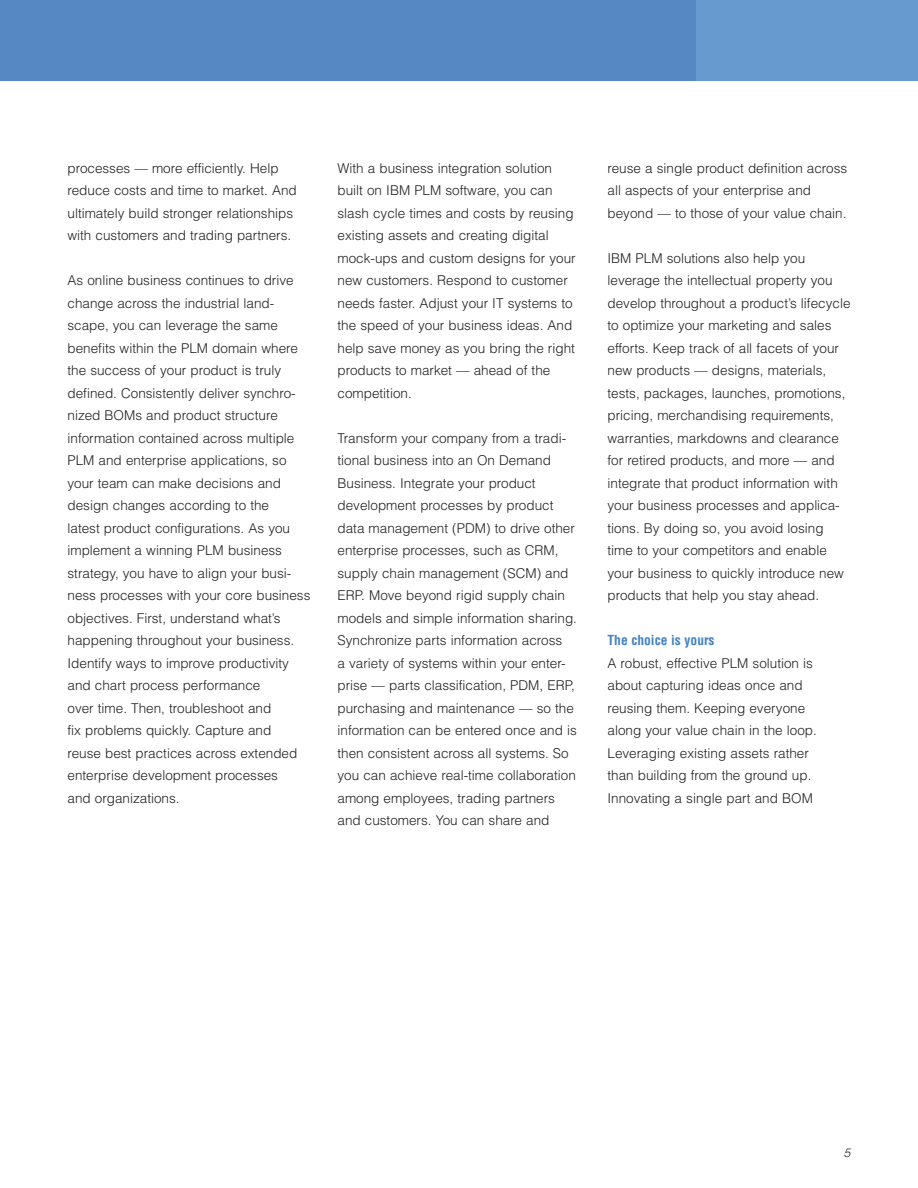
<style>
.page{position:relative;width:918px;height:1188px;background:#fff}
.page>*{position:absolute;margin:0;border:0;box-sizing:border-box;transform-origin:0 0}
.Body_1{font:300 13.5px/22.5px "Helvetica";color:#231f20}
.Sub_1_A_Blue{font:700 condensed 13.5px "Helvetica";color:#4181c3}
.t1{font:italic 300 12px "Helvetica";color:#231f20}
</style>
<div class="page">
<div style="left:0;top:0;width:918px;height:81px;background:#679acf"></div>
<div style="left:0;top:0;width:695px;height:81px;background:#5689c4"></div>
<p class="Body_1" style="left:68px;top:157px;width:231px">processes — more efficiently. Help reduce costs and time to market. And ultimately build stronger relationships with customers and trading partners.</p>
<p class="Body_1" style="left:68px;top:269px;width:244px">As online business continues to drive change across the industrial land&shy;scape, you can leverage the same benefits within the PLM domain where the success of your product is truly defined. Consistently deliver synchro&shy;nized BOMs and product structure information contained across multiple PLM and enterprise applications, so your team can make decisions and design changes according to the<br>latest product configurations. As you implement a winning PLM business strategy, you have to align your busi&shy;ness processes with your core business objectives. First, understand what’s happening throughout your business.<br>Identify ways to improve productivity and chart process performance<br>over time. Then, troubleshoot and<br>fix problems quickly. Capture and<br>reuse best practices across extended enterprise development processes<br>and organizations.</p>
<p class="Body_1" style="left:338px;top:157px;width:240px">With a business integration solution built on IBM PLM software, you can slash cycle times and costs by reusing existing assets and creating digital mock-ups and custom designs for your new customers. Respond to customer needs faster. Adjust your IT systems to the speed of your business ideas. And help save money as you bring the right products to market — ahead of the competition.</p>
<p class="Body_1" style="left:338px;top:427px;width:241px">Transform your company from a tradi&shy;tional business into an On Demand Business. Integrate your product development processes by product data management (PDM) to drive other enterprise processes, such as CRM, supply chain management (SCM) and ERP. Move beyond rigid supply chain models and simple information sharing.<br>Synchronize parts information across<br>a variety of systems within your enter&shy;prise — parts classification, PDM, ERP, purchasing and maintenance — so the information can be entered once and is then consistent across all systems. So you can achieve real-time collaboration among employees, trading partners and customers. You can share and</p>
<p class="Body_1" style="left:608px;top:157px;width:241px">reuse a single product definition across all aspects of your enterprise and beyond — to those of your value chain.</p>
<p class="Body_1" style="left:608px;top:247px;width:245px">IBM PLM solutions also help you leverage the intellectual property you develop throughout a product’s lifecycle to optimize your marketing and sales efforts. Keep track of all facets of your new products — designs, materials, tests, packages, launches, promotions, pricing, merchandising requirements, warranties, markdowns and clearance for retired products, and more — and integrate that product information with your business processes and applica&shy;tions. By doing so, you avoid losing time to your competitors and enable your business to quickly introduce new products that help you stay ahead.</p>
<p class="Sub_1_A_Blue" style="left:608px;top:632px;width:109px">The choice is yours</p>
<p class="Body_1" style="left:608px;top:652px;width:211px">A robust, effective PLM solution is about capturing ideas once and reusing them. Keeping everyone along your value chain in the loop.<br>Leveraging existing assets rather than building from the ground up.<br>Innovating a single part and BOM</p>
<p class="t1" style="left:844px;top:1145px;width:8px">5</p>
</div>
